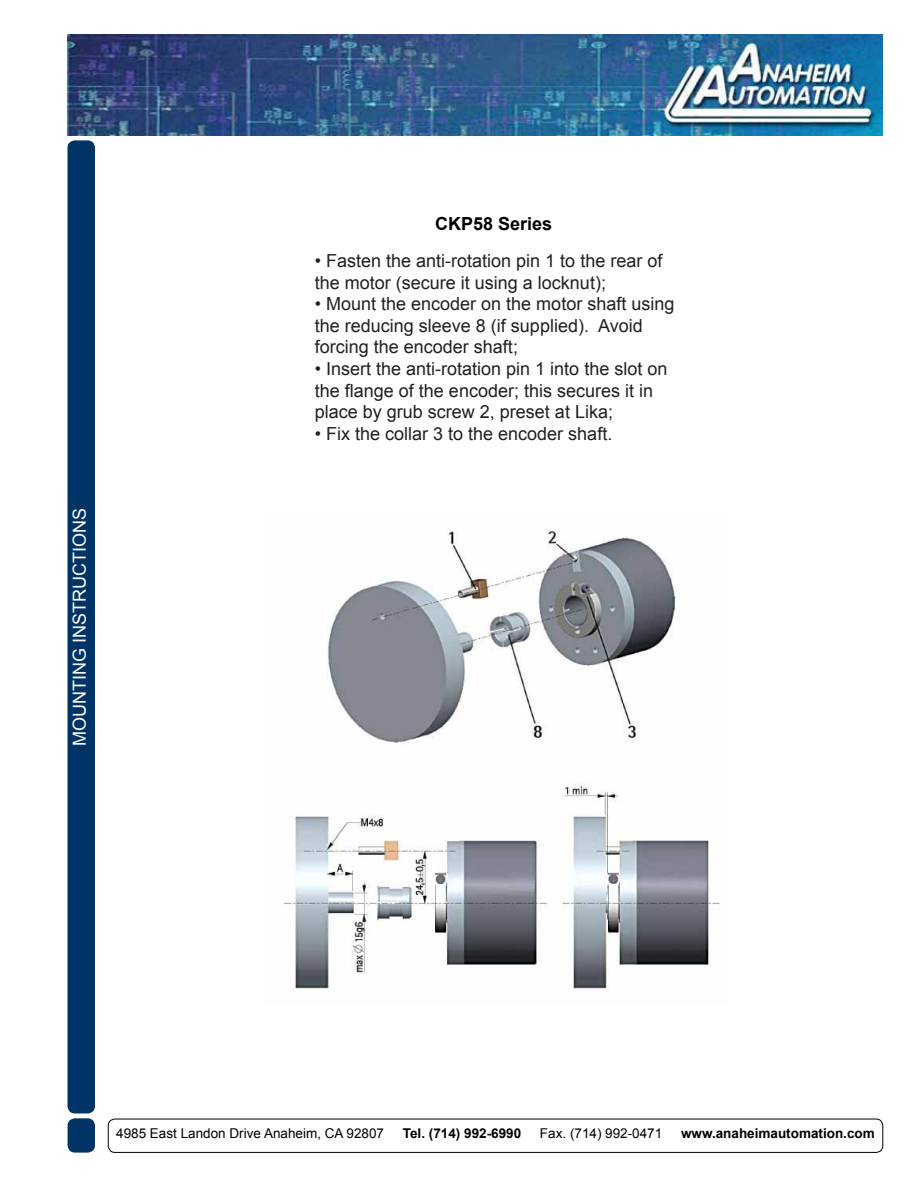
<style>
.page{position:relative;width:918px;height:1188px;background:#fff}
.page>*{position:absolute;margin:0;border:0;box-sizing:border-box;transform-origin:0 0}
.t1{font:18px/21.6px "Arial";color:#231f20}
.t2{font:18px "Arial";color:#fff}
.t3{font:700 18px "Arial";color:#000}
.t4{font:13.5px "Arial";color:#000}
.t5{font:700 13.5px "Arial";color:#000}
</style>
<div class="page">
<img style="left:68px;top:35px;width:815px;height:101px">
<div style="left:68px;top:1119px;width:26px;height:33px;background:#036;border-radius:7px"></div>
<div style="left:68px;top:1118px;width:27px;height:35px;border:2px solid #036;border-radius:7px"></div>
<div style="left:108px;top:1119px;width:775px;height:34px;border:1px solid #000;border-radius:7px"></div>
<div style="left:68px;top:141px;width:26px;height:972px;background:#036;border-radius:7px"></div>
<div style="left:68px;top:140px;width:27px;height:973px;border:2px solid #036;border-radius:7px"></div>
<img style="left:283px;top:530px;width:437px;height:461px">
<p class="t2" style="left:68px;top:746px;width:239px;rotate:-90deg">MOUNTING INSTRUCTIONS</p>
<p class="t3" style="left:435px;top:212px;width:119px">CKP58 Series</p>
<p class="t1" style="left:315px;top:250px;width:349px">• Fasten the anti-rotation pin 1 to the rear of the motor (secure it using a locknut);</p>
<p class="t1" style="left:315px;top:293px;width:361px">• Mount the encoder on the motor shaft using the reducing sleeve 8 (if supplied). Avoid forcing the encoder shaft;</p>
<p class="t1" style="left:315px;top:358px;width:354px">• Insert the anti-rotation pin 1 into the slot on the flange of the encoder; this secures it in place by grub screw 2, preset at Lika;</p>
<p class="t1" style="left:315px;top:423px;width:299px">• Fix the collar 3 to the encoder shaft.</p>
<p class="t4" style="left:116px;top:1125px;width:269px">4985 East Landon Drive Anaheim, CA 92807</p>
<p class="t5" style="left:403px;top:1125px;width:120px">Tel. (714) 992-6990</p>
<p class="t4" style="left:540px;top:1125px;width:124px">Fax. (714) 992-0471</p>
<p class="t5" style="left:681px;top:1125px;width:195px">www.anaheimautomation.com</p>
</div>
